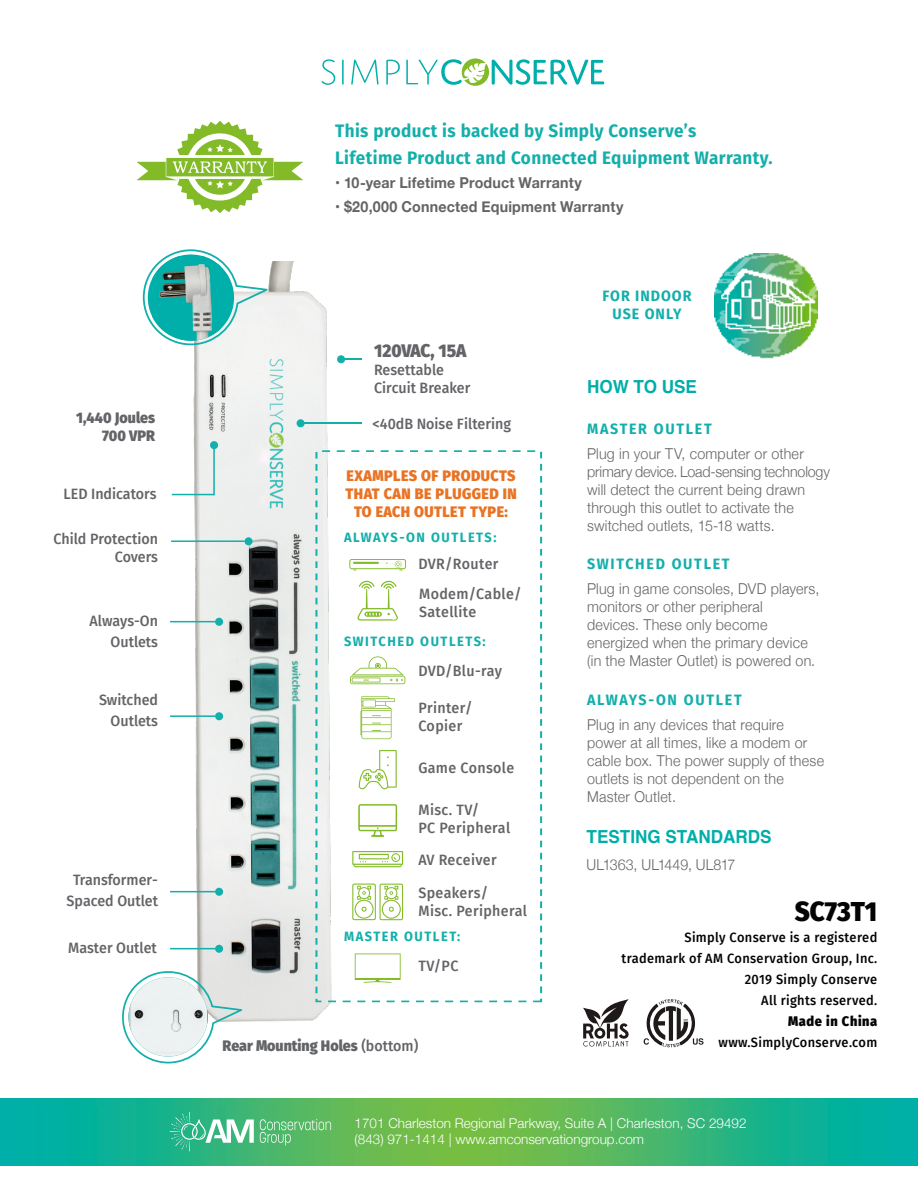
<style>
.page{position:relative;width:918px;height:1188px;background:#fff}
.page>*{position:absolute;margin:0;border:0;box-sizing:border-box;transform-origin:0 0}
.Table_body{font:800 27px "Fira Sans";color:#040503;scale:.95 1}
.Table_body-2{font:700 18px "Fira Sans";letter-spacing:.025em;color:#13afaa;scale:.95 1}
.Table_Header{font:700 18px "Helvetica";color:#00aea9;scale:.95 1}
.Table_body-3{font:800 18px "Fira Sans";color:#636467;scale:.95 1}
.Description{font:300 15px "Helvetica Neue";letter-spacing:.015em;color:#646467;scale:.95 1}
.Table_body-4{font:500 15px/21px "Fira Sans";color:#636467;text-align:right;scale:.95 1}
.Table_body-5{font:500 15px/18px "Fira Sans";letter-spacing:.025em;color:#636467;scale:.95 1}
.Bullets{font:700 15px "Helvetica Neue";letter-spacing:.015em;color:#646467;scale:.95 1}
.Table_body-6{font:800 15px/18px "Fira Sans";letter-spacing:.03em;color:#e97324;text-align:center;scale:.95 1}
.Table_body-7{font:800 15px "Fira Sans";color:#636467;scale:.95 1}
.Table_body-8{font:700 15px "Fira Sans";letter-spacing:.12em;color:#13afaa;scale:.95 1}
.Description-2{font:300 15px "Helvetica Neue";letter-spacing:-.01em;color:#646467;scale:.95 1}
.Table_body-9{font:500 15px "Fira Sans";letter-spacing:.02em;color:#636467;scale:.95 1}
.Bullets-2{font:300 15px "Helvetica Neue";color:#646467;scale:.95 1}
.Table_body-10{font:700 15px/18px "Fira Sans";letter-spacing:.07em;color:#13afaa;text-align:center;scale:.95 1}
.Table_body-11{font:500 13.5px "Fira Sans";letter-spacing:.025em;color:#040503;scale:.95 1}
.t1{font:300 13.5px/16.2px "Helvetica Neue";color:#fff}
.Table_body-12{font:700 13.5px "Fira Sans";letter-spacing:.12em;color:#13afaa;scale:.95 1}
.Table_body-13{font:800 13.5px "Fira Sans";letter-spacing:.05em;color:#040503;scale:.95 1}
.s1{font-weight:500}
</style>
<div class="page">
<img style="left:0;top:1098px;width:918px;height:68px">
<svg style="left:260px;top:1119px;width:71px;height:27px;background:#69c078"></svg>
<svg style="left:169px;top:1112px;width:85px;height:40px;background:#5cc59c"></svg>
<svg style="left:322px;top:59px;width:13px;height:26px"></svg>
<svg style="left:342px;top:60px;width:2px;height:25px"></svg>
<svg style="left:351px;top:60px;width:28px;height:25px"></svg>
<svg style="left:386px;top:60px;width:14px;height:25px"></svg>
<svg style="left:406px;top:58px;width:198px;height:28px"></svg>
<svg style="left:137px;top:121px;width:166px;height:92px"></svg>
<img style="left:191px;top:261px;width:142px;height:761px">
<svg style="left:315px;top:450px;width:227px;height:552px"></svg>
<svg style="left:143px;top:249px;width:125px;height:96px"></svg>
<div style="left:148px;top:254px;width:86px;height:87px;background:#00afa9;border-radius:50%"></div>
<img style="left:152px;top:256px;width:69px;height:85px">
<svg style="left:345px;top:359px;width:17px;height:1px"></svg>
<div style="left:337px;top:355px;width:8px;height:8px;background:#13afaa;border-radius:50%"></div>
<hr style="left:304px;top:423px;width:58px;height:1px;background:#13afaa">
<div style="left:297px;top:419px;width:8px;height:8px;background:#13afaa;border-radius:50%"></div>
<hr style="left:172px;top:494px;width:42px;height:1px;background:#13afaa">
<div style="left:210px;top:441px;width:8px;height:8px;background:#13afaa;border-radius:50%"></div>
<hr style="left:213px;top:447px;width:2px;height:48px;background:#13afaa">
<hr style="left:171px;top:540px;width:74px;height:2px;background:#13afaa">
<div style="left:245px;top:537px;width:8px;height:8px;background:#13afaa;border-radius:50%"></div>
<hr style="left:170px;top:621px;width:45px;height:1px;background:#13afaa">
<div style="left:215px;top:618px;width:8px;height:8px;background:#13afaa;border-radius:50%"></div>
<hr style="left:170px;top:715px;width:45px;height:2px;background:#13afaa">
<div style="left:215px;top:712px;width:8px;height:8px;background:#13afaa;border-radius:50%"></div>
<hr style="left:170px;top:891px;width:45px;height:1px;background:#13afaa">
<div style="left:215px;top:888px;width:8px;height:8px;background:#13afaa;border-radius:50%"></div>
<hr style="left:170px;top:948px;width:45px;height:1px;background:#13afaa">
<div style="left:215px;top:945px;width:8px;height:8px;background:#13afaa;border-radius:50%"></div>
<svg style="left:122px;top:971px;width:120px;height:92px"></svg>
<img style="left:129px;top:977px;width:79px;height:80px;border-radius:40px">
<svg style="left:349px;top:559px;width:57px;height:11px"></svg>
<svg style="left:357px;top:581px;width:41px;height:40px"></svg>
<svg style="left:350px;top:656px;width:55px;height:28px"></svg>
<svg style="left:361px;top:696px;width:34px;height:43px"></svg>
<svg style="left:359px;top:750px;width:38px;height:39px"></svg>
<svg style="left:358px;top:804px;width:39px;height:33px"></svg>
<svg style="left:352px;top:851px;width:51px;height:16px"></svg>
<svg style="left:352px;top:884px;width:51px;height:36px"></svg>
<svg style="left:355px;top:953px;width:46px;height:30px"></svg>
<img style="left:715px;top:254px;width:102px;height:105px">
<svg style="left:644px;top:999px;width:60px;height:48px"></svg>
<svg style="left:583px;top:999px;width:46px;height:48px"></svg>
<p class="Table_body-7" style="left:76px;top:404px;width:84px">1,440 Joules</p>
<p class="Table_body-7" style="left:102px;top:422px;width:57px">700 VPR</p>
<p class="Table_body-4" style="left:64px;top:482px;width:99px">LED Indicators</p>
<p class="Table_body-4" style="left:53px;top:529px;width:112px;line-height:18px">Child Protection<br>Covers</p>
<p class="Table_body-4" style="left:90px;top:610px;width:74px">Always-On<br>Outlets</p>
<p class="Table_body-4" style="left:99px;top:689px;width:63px">Switched<br>Outlets</p>
<p class="Table_body-4" style="left:73px;top:869px;width:91px">Transformer-</p>
<p class="Table_body-4" style="left:67px;top:890px;width:98px">Spaced Outlet</p>
<p class="Table_body-4" style="left:68px;top:937px;width:95px">Master Outlet</p>
<p class="Table_body-2" style="left:335px;top:116px;width:382px">This product is backed by Simply Conserve’s</p>
<p class="Table_body-2" style="left:335px;top:143px;width:462px">Lifetime Product and Connected Equipment Warranty.</p>
<p class="Bullets" style="left:335px;top:171px;width:261px">• 10-year Lifetime Product Warranty</p>
<p class="Bullets" style="left:335px;top:195px;width:305px">• $20,000 Connected Equipment Warranty</p>
<p class="Table_body-3" style="left:374px;top:335px;width:99px">120VAC, 15A</p>
<p class="Table_body-4" style="left:374px;top:359px;width:75px">Resettable</p>
<p class="Table_body-4" style="left:374px;top:377px;width:103px">Circuit Breaker</p>
<p class="Table_body-4" style="left:373px;top:412px;width:147px">&lt;40dB Noise Filtering</p>
<p class="Table_body-6" style="left:346px;top:465px;width:182px">EXAMPLES OF PRODUCTS<br>THAT CAN BE PLUGGED IN<br>TO EACH OUTLET TYPE:</p>
<p class="Table_body-12" style="left:344px;top:526px;width:162px">ALWAYS-ON OUTLETS:</p>
<p class="Table_body-5" style="left:418px;top:554px;width:86px">DVR/Router</p>
<p class="Table_body-5" style="left:419px;top:584px;width:109px">Modem/Cable/</p>
<p class="Table_body-5" style="left:419px;top:602px;width:62px">Satellite</p>
<p class="Table_body-12" style="left:344px;top:630px;width:150px">SWITCHED OUTLETS:</p>
<p class="Table_body-9" style="left:418px;top:659px;width:90px">DVD/Blu-ray</p>
<p class="Table_body-5" style="left:418px;top:698px;width:59px">Printer/<br>Copier</p>
<p class="Table_body-5" style="left:418px;top:758px;width:102px">Game Console</p>
<p class="Table_body-4" style="left:418px;top:799px;width:66px">Misc. TV/</p>
<p class="Table_body-5" style="left:418px;top:818px;width:98px">PC Peripheral</p>
<p class="Table_body-9" style="left:418px;top:848px;width:84px">AV Receiver</p>
<p class="Table_body-5" style="left:418px;top:883px;width:75px">Speakers/</p>
<p class="Table_body-5" style="left:418px;top:901px;width:116px">Misc. Peripheral</p>
<p class="Table_body-4" style="left:418px;top:955px;width:44px">TV/PC</p>
<p class="Table_body-12" style="left:344px;top:925px;width:124px">MASTER OUTLET:</p>
<p class="Table_body-7" style="left:223px;top:1032px;width:208px">Rear Mounting Holes <span class="s1">(bottom)</span></p>
<p class="Table_body-10" style="left:603px;top:286px;width:95px">FOR INDOOR<br>USE ONLY</p>
<p class="Table_Header" style="left:587px;top:372px;width:117px">HOW TO USE</p>
<p class="Table_body-8" style="left:587px;top:416px;width:133px">MASTER OUTLET</p>
<p class="Description" style="left:587px;top:442px;width:230px">Plug in your TV, computer or other</p>
<p class="Description-2" style="left:587px;top:460px;width:257px">primary device. Load-sensing technology</p>
<p class="Description" style="left:587px;top:478px;width:231px">will detect the current being drawn</p>
<p class="Description" style="left:587px;top:496px;width:219px">through this outlet to activate the</p>
<p class="Description" style="left:587px;top:514px;width:199px">switched outlets, 15-18 watts.</p>
<p class="Table_body-8" style="left:587px;top:551px;width:152px">SWITCHED OUTLET</p>
<p class="Description" style="left:587px;top:577px;width:246px">Plug in game consoles, DVD players,</p>
<p class="Description" style="left:587px;top:595px;width:186px">monitors or other peripheral</p>
<p class="Description" style="left:587px;top:613px;width:191px">devices. These only become</p>
<p class="Description" style="left:587px;top:631px;width:234px">energized when the primary device</p>
<p class="Description" style="left:587px;top:649px;width:242px">(in the Master Outlet) is powered on.</p>
<p class="Table_body-8" style="left:587px;top:687px;width:164px">ALWAYS-ON OUTLET</p>
<p class="Description" style="left:587px;top:713px;width:209px">Plug in any devices that require</p>
<p class="Description" style="left:587px;top:731px;width:233px">power at all times, like a modem or</p>
<p class="Description" style="left:587px;top:749px;width:251px">cable box. The power supply of these</p>
<p class="Description" style="left:587px;top:767px;width:209px">outlets is not dependent on the</p>
<p class="Description" style="left:587px;top:785px;width:95px">Master Outlet.</p>
<p class="Table_Header" style="left:587px;top:822px;width:196px">TESTING STANDARDS</p>
<p class="Bullets-2" style="left:587px;top:852px;width:158px">UL1363, UL1449, UL817</p>
<p class="Table_body" style="left:795px;top:887px;width:88px">SC73T1</p>
<p class="Table_body-11" style="left:685px;top:926px;width:204px">Simply Conserve is a registered</p>
<p class="Table_body-11" style="left:622px;top:947px;width:271px">trademark of AM Conservation Group, Inc.</p>
<p class="Table_body-11" style="left:745px;top:968px;width:141px">2019 Simply Conserve</p>
<p class="Table_body-11" style="left:761px;top:989px;width:124px">All rights reserved.</p>
<p class="Table_body-13" style="left:788px;top:1009px;width:95px">Made in China</p>
<p class="Table_body-11" style="left:719px;top:1031px;width:169px">www.SimplyConserve.com</p>
<p class="t1" style="left:355px;top:1114px;width:393px">1701 Charleston Regional Parkway, Suite A | Charleston, SC 29492 (843) 971-1414 | www.amconservationgroup.com</p>
</div>
